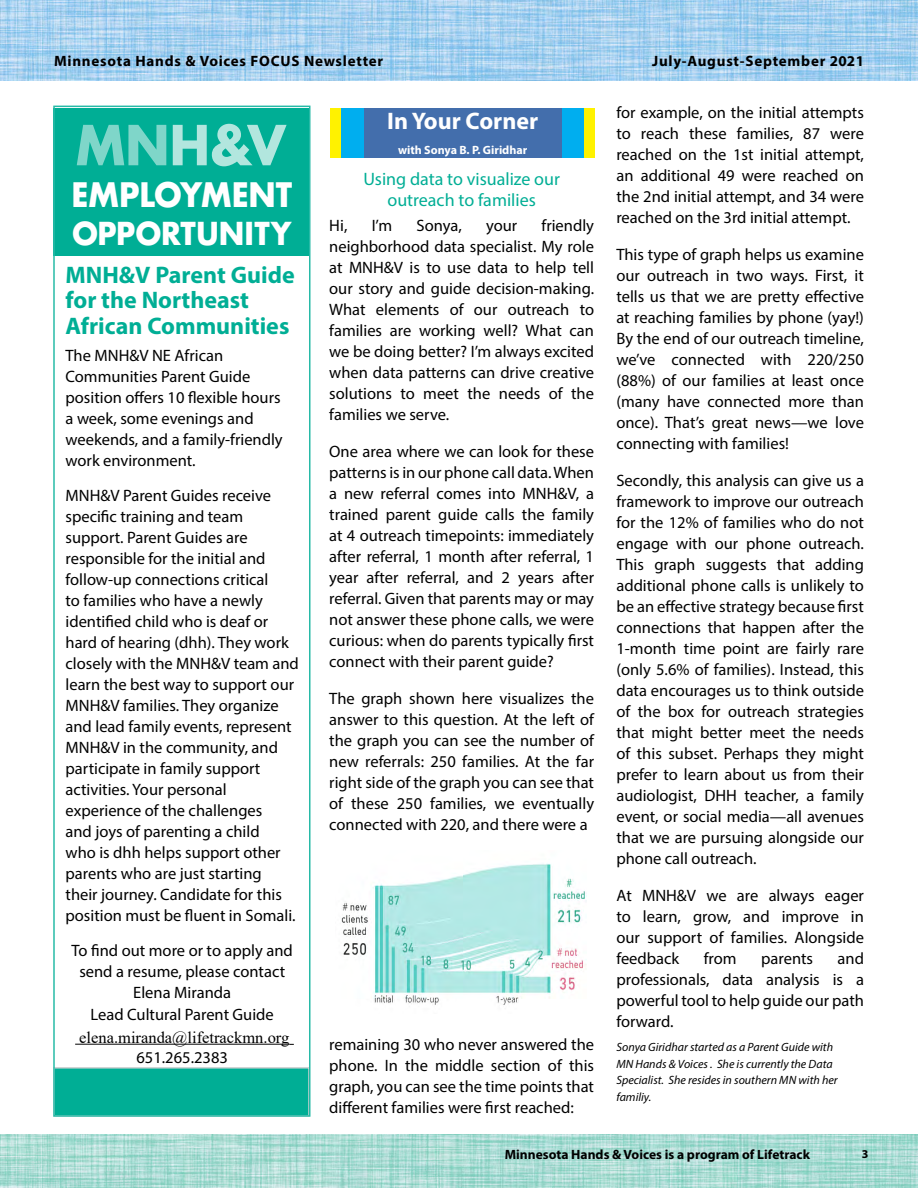
<style>
.page{position:relative;width:918px;height:1188px;background:#fff}
.page>*{position:absolute;margin:0;border:0;box-sizing:border-box;transform-origin:0 0}
.t1{font:700 32.85px "Futura";letter-spacing:-.025em;color:#fff;scale:.94 1}
.t2{font:700 30.75px "Futura";letter-spacing:-.025em;color:#fff;scale:.94 1}
.t3{font:700 24px/25.5px "Myriad Pro";color:#00ae95}
.t4{font:700 24px "Myriad Pro";color:#fff}
.t5{font:18px/21px "Myriad Pro";color:#00ae95;text-align:center}
.t6{font:16.5px/21px "Myriad Pro";color:#000101;text-align:justify}
.t7{font:16.5px/21px "Myriad Pro";color:#000}
.t8{font:16.5px "Times New Roman";color:#000}
.t9{font:700 15px "Myriad Pro";letter-spacing:.05em;color:#000}
.t10{font:700 13.5px "Myriad Pro";color:#000}
.t11{font:italic 12px/16.5px "Myriad Pro";color:#000101}
.t12{font:700 12px "Myriad Pro";color:#fff}
.t13{font:700 12px "Myriad Pro";color:#000}
</style>
<div class="page">
<img style="left:1px;top:0;width:917px;height:81px">
<svg style="left:1px;top:1134px;width:917px;height:54px;background:#a9dcd3"></svg>
<img style="left:0;top:1134px;width:1px;height:54px">
<div style="left:331px;top:109px;width:264px;height:49px;background:#436eac"></div>
<div style="left:331px;top:109px;width:32px;height:49px;background:#00aeef"></div>
<div style="left:562px;top:109px;width:33px;height:49px;background:#00aeef"></div>
<div style="left:584px;top:109px;width:10px;height:49px;background:#fff200"></div>
<div style="left:331px;top:109px;width:10px;height:49px;background:#fff200"></div>
<hr style="left:75px;top:1044px;width:214px;height:1px;background:#000">
<div style="left:53px;top:108px;width:257px;height:147px;background:#00ae95"></div>
<svg style="left:173px;top:124px;width:114px;height:42px"></svg>
<svg style="left:77px;top:125px;width:89px;height:40px"></svg>
<div style="left:53px;top:1067px;width:257px;height:50px;background:#00ae95;border:2px solid #d1d3d4"></div>
<div style="left:53px;top:106px;width:257px;height:1011px;border:2px solid #27baa7"></div>
<img style="left:341px;top:863px;width:245px;height:142px">
<p class="t9" style="left:54px;top:51px;width:331px">Minnesota Hands &amp; Voices FOCUS Newsletter</p>
<p class="t9" style="left:652px;top:51px;width:213px">July-August-September 2021</p>
<h1 class="t1" style="left:71px;top:171px;width:237px">EMPLOYMENT</h1>
<h2 class="t2" style="left:72px;top:211px;width:235px">OPPORTUNITY</h2>
<h3 class="t3" style="left:66px;top:261px;width:231px">MNH&amp;V Parent Guide for the Northeast<br>African Communities</h3>
<p class="t7" style="left:66px;top:345px;width:219px">The MNH&amp;V NE African<br>Communities Parent Guide position offers 10 flexible hours a week, some evenings and weekends, and a family-friendly work environment.</p>
<p class="t7" style="left:66px;top:485px;width:235px">MNH&amp;V Parent Guides receive specific training and team support. Parent Guides are responsible for the initial and follow-up connections critical<br>to families who have a newly identified child who is deaf or hard of hearing (dhh). They work closely with the MNH&amp;V team and learn the best way to support our<br>MNH&amp;V families. They organize and lead family events, represent<br>MNH&amp;V in the community, and participate in family support activities. Your personal experience of the challenges<br>and joys of parenting a child<br>who is dhh helps support other parents who are just starting<br>their journey. Candidate for this position must be fluent in Somali.</p>
<p class="t7" style="left:72px;top:939px;width:223px;text-align:center">To find out more or to apply and send a resume, please contact<br>Elena Miranda</p>
<p class="t7" style="left:91px;top:1004px;width:185px">Lead Cultural Parent Guide</p>
<p class="t8" style="left:79px;top:1025px;width:212px">elena.miranda@lifetrackmn.org</p>
<p class="t7" style="left:137px;top:1047px;width:93px">651.265.2383</p>
<h3 class="t4" style="left:387px;top:105px;width:153px">In Your Corner</h3>
<p class="t12" style="left:398px;top:142px;width:131px">with Sonya B. P. Giridhar</p>
<p class="t5" style="left:363px;top:168px;width:198px">Using data to visualize our outreach to families</p>
<p class="t6" style="left:329px;top:214px;width:266px;text-indent:212px">friendly neighborhood data specialist. My role at MNH&amp;V is to use data to help tell our story and guide decision-making.<br>What elements of our outreach to families are working well? What can we be doing better? I’m always excited when data patterns can drive creative solutions to meet the needs of the families we serve.</p>
<p class="t6" style="left:329px;top:441px;width:266px">One area where we can look for these patterns is in our phone call data. When a new referral comes into MNH&amp;V, a trained parent guide calls the family at 4 outreach timepoints: immediately after referral, 1 month after referral, 1 year after referral, and 2 years after referral. Given that parents may or may not answer these phone calls, we were curious: when do parents typically first connect with their parent guide?</p>
<p class="t6" style="left:329px;top:688px;width:266px">The graph shown here visualizes the answer to this question. At the left of the graph you can see the number of new referrals: 250 families. At the far right side of the graph you can see that of these 250 families, we eventually connected with 220, and there were a</p>
<p class="t6" style="left:329px;top:214px;width:20px">Hi,</p>
<p class="t6" style="left:372px;top:214px;width:22px">I’m</p>
<p class="t6" style="left:416px;top:214px;width:47px">Sonya,</p>
<p class="t6" style="left:486px;top:214px;width:33px">your</p>
<p class="t6" style="left:616px;top:102px;width:249px">for example, on the initial attempts to reach these families, 87 were reached on the 1st initial attempt, an additional 49 were reached on the 2nd initial attempt, and 34 were reached on the 3rd initial attempt.</p>
<p class="t6" style="left:616px;top:244px;width:249px">This type of graph helps us examine our outreach in two ways. First, it tells us that we are pretty effective at reaching families by phone (yay!)<br>By the end of our outreach timeline, we’ve connected with 220/250 (88%) of our families at least once (many have connected more than once). That’s great news—we love connecting with families!</p>
<p class="t6" style="left:616px;top:470px;width:249px">Secondly, this analysis can give us a framework to improve our outreach for the 12% of families who do not engage with our phone outreach.<br>This graph suggests that adding additional phone calls is unlikely to be an effective strategy because first connections that happen after the 1-month time point are fairly rare (only 5.6% of families). Instead, this data encourages us to think outside of the box for outreach strategies that might better meet the needs of this subset. Perhaps they might prefer to learn about us from their audiologist, DHH teacher, a family event, or social media—all avenues that we are pursuing alongside our phone call outreach.</p>
<p class="t6" style="left:616px;top:885px;width:249px">At MNH&amp;V we are always eager to learn, grow, and improve in our support of families. Alongside feedback</p>
<p class="t6" style="left:704px;top:948px;width:34px">from</p>
<p class="t6" style="left:761px;top:948px;width:53px">parents</p>
<p class="t6" style="left:616px;top:948px;width:249px;text-indent:221px">and professionals, data analysis is a powerful tool to help guide our path forward.</p>
<p class="t6" style="left:329px;top:1034px;width:266px">remaining 30 who never answered the phone. In the middle section of this graph, you can see the time points that different families were first reached:</p>
<p class="t11" style="left:616px;top:1039px;width:223px">Sonya Giridhar started as a Parent Guide with MN Hands &amp; Voices . She is currently the Data Specialist. She resides in southern MN with her familiy.</p>
<p class="t10" style="left:505px;top:1145px;width:307px">Minnesota Hands &amp; Voices is a program of Lifetrack</p>
<p class="t13" style="left:862px;top:1146px;width:8px">3</p>
</div>
